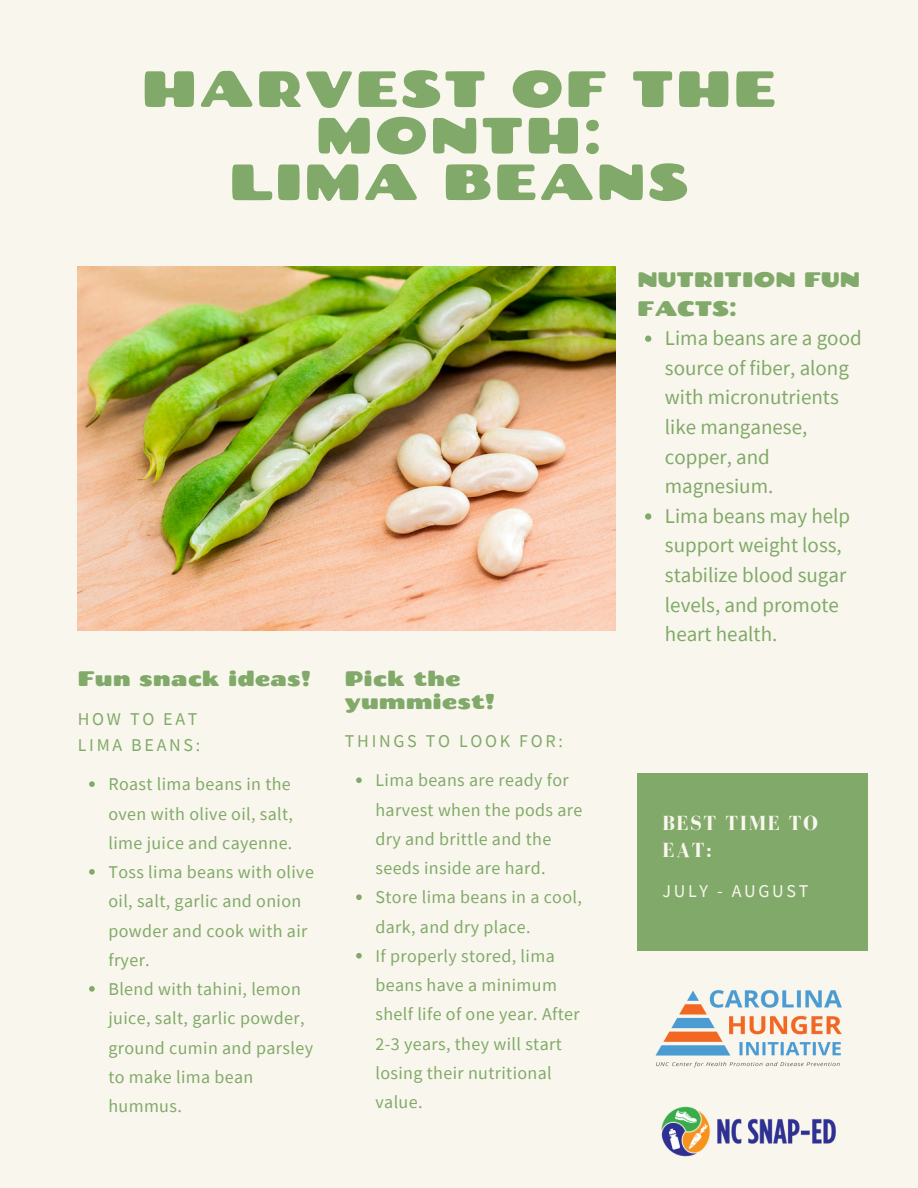
<style>
.page{position:relative;width:918px;height:1188px;background:#f9f7ed}
.page>*{position:absolute;margin:0;border:0;box-sizing:border-box;transform-origin:0 0}
.t1{font:50.85px/46.5px "Chango";letter-spacing:.04em;color:#81a969;text-align:center}
.t2{font:21px/29.7px "Source Sans Pro";color:#81a969}
.t3{font:21px/29.7px "Chango";color:#81a969}
.t4{font:700 21px/26.4px "Bodoni FLF";letter-spacing:.08em;color:#f9f7ed}
.t5{font:18px/29.2px "Source Sans Pro";letter-spacing:.02em;color:#81a969}
.t6{font:18px "Source Sans Pro";letter-spacing:.15em;color:#81a969}
.t7{font:18px "Source Sans Pro";letter-spacing:.15em;color:#f9f7ed}
</style>
<div class="page">
<div style="left:638px;top:773px;width:230px;height:178px;background:#81a969"></div>
<img style="left:655px;top:990px;width:187px;height:78px">
<img style="left:661px;top:1106px;width:175px;height:51px">
<img style="left:78px;top:267px;width:538px;height:363px">
<svg style="left:89px;top:781px;width:6px;height:6px"></svg>
<svg style="left:89px;top:869px;width:6px;height:6px"></svg>
<svg style="left:89px;top:986px;width:6px;height:6px"></svg>
<svg style="left:645px;top:336px;width:6px;height:6px"></svg>
<svg style="left:645px;top:513px;width:6px;height:7px"></svg>
<svg style="left:356px;top:777px;width:6px;height:6px"></svg>
<svg style="left:356px;top:894px;width:6px;height:6px"></svg>
<svg style="left:356px;top:953px;width:6px;height:6px"></svg>
<h6 class="t1" style="left:142px;top:64px;width:636px">HARVEST OF THE<br>MONTH:<br>LIMA BEANS</h6>
<p class="t3" style="left:78px;top:663px;width:235px">Fun snack ideas!</p>
<p class="t5" style="left:78px;top:704px;width:121px">HOW TO EAT</p>
<p class="t6" style="left:78px;top:734px;width:124px">LIMA BEANS:</p>
<p class="t5" style="left:108px;top:769px;width:186px">Roast lima beans in the oven with olive oil, salt, lime juice and cayenne.</p>
<p class="t5" style="left:108px;top:857px;width:207px">Toss lima beans with olive oil, salt, garlic and onion powder and cook with air fryer.</p>
<h2 class="t5" style="left:108px;top:974px;width:206px">Blend with tahini, lemon juice, salt, garlic powder, ground cumin and parsley to make lima bean hummus.</h2>
<h3 class="t3" style="left:345px;top:667px;width:152px;line-height:22.5px">Pick the yummiest!</h3>
<p class="t6" style="left:345px;top:730px;width:219px">THINGS TO LOOK FOR:</p>
<p class="t5" style="left:375px;top:765px;width:208px">Lima beans are ready for harvest when the pods are dry and brittle and the seeds inside are hard.</p>
<p class="t5" style="left:375px;top:882px;width:208px">Store lima beans in a cool, dark, and dry place.</p>
<p class="t5" style="left:375px;top:941px;width:206px">If properly stored, lima beans have a minimum shelf life of one year. After<br>2-3 years, they will start losing their nutritional value.</p>
<p class="t3" style="left:638px;top:264px;width:224px">NUTRITION FUN<br>FACTS:</p>
<p class="t2" style="left:665px;top:323px;width:198px">Lima beans are a good source of fiber, along with micronutrients like manganese, copper, and magnesium.<br>Lima beans may help support weight loss, stabilize blood sugar levels, and promote heart health.</p>
<h1 class="t4" style="left:662px;top:810px;width:157px">BEST TIME TO<br>EAT:</h1>
<p class="t7" style="left:662px;top:879px;width:148px">JULY - AUGUST</p>
</div>
